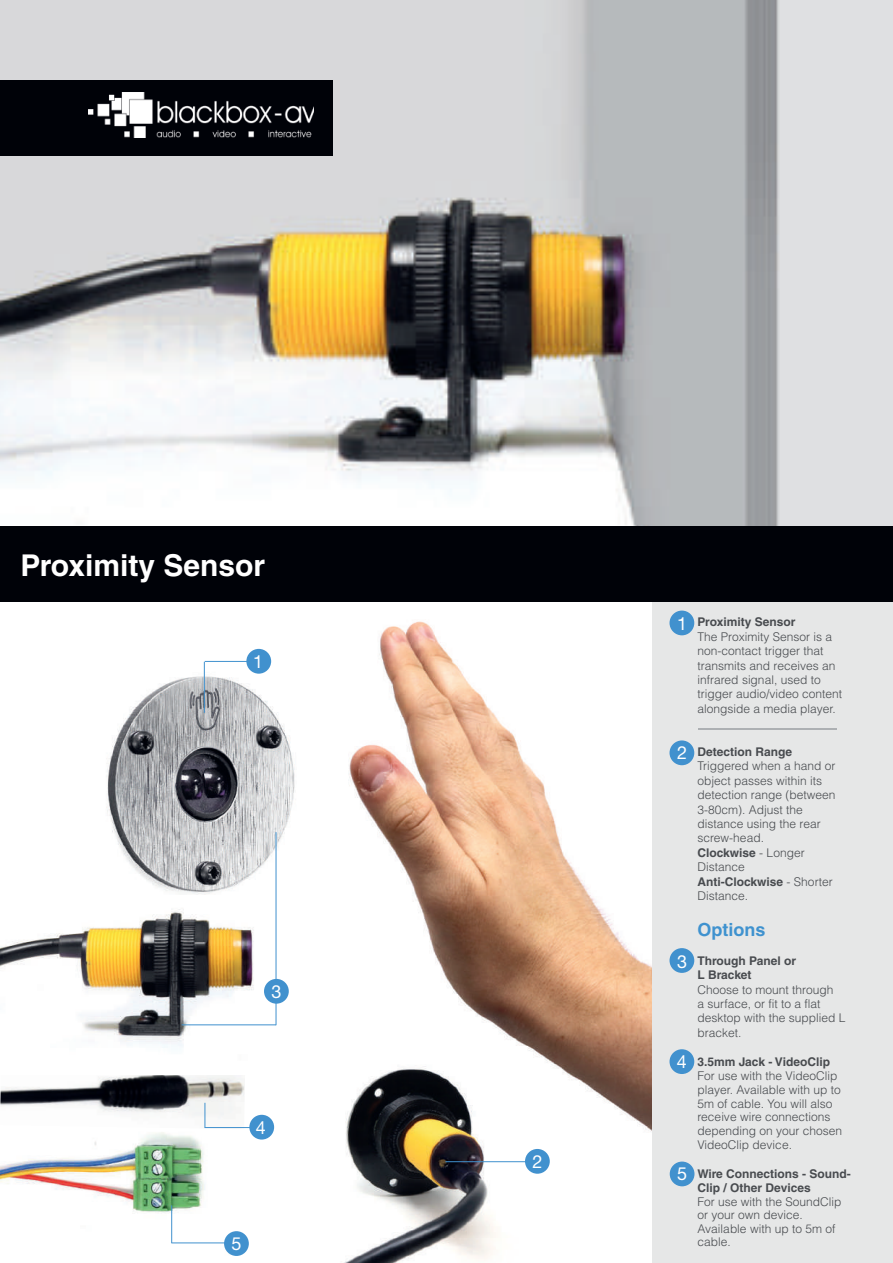
<style>
.page{position:relative;width:893px;height:1263px;background:#fff}
.page>*{position:absolute;margin:0;border:0;box-sizing:border-box;transform-origin:0 0}
.t1{font:700 30px "Helvetica LT Std";color:#fff}
.t2{font:18px "Helvetica Neue";color:#fff}
.t3{font:700 18px "Helvetica LT Std";color:#3f92cf}
.t4{font:300 12px/14.4px "Helvetica";color:#484b4f}
.t5{font:700 12px/14.4px "Helvetica LT Std";color:#484b4f}
.s1{font-family:"Helvetica";font-weight:300}
</style>
<div class="page">
<img style="left:332px;top:601px;width:321px;height:594px">
<img style="left:0;top:1132px;width:229px;height:122px">
<div style="left:653px;top:581px;width:240px;height:682px;background:#e6e7e7"></div>
<img style="left:106px;top:661px;width:189px;height:235px">
<img style="left:0;top:0;width:893px;height:526px">
<img style="left:0;top:1075px;width:245px;height:54px">
<img style="left:332px;top:1053px;width:186px;height:210px">
<img style="left:0;top:896px;width:277px;height:152px">
<div style="left:0;top:526px;width:893px;height:75px;background:#000208"></div>
<div style="left:669px;top:611px;width:25px;height:24px;background:#4191ce;border-radius:50%"></div>
<div style="left:525px;top:1149px;width:25px;height:25px;background:#4191ce;border-radius:50%"></div>
<div style="left:246px;top:649px;width:25px;height:25px;background:#4191ce;border-radius:50%"></div>
<div style="left:669px;top:740px;width:25px;height:25px;background:#4191ce;border-radius:50%"></div>
<hr style="left:205px;top:661px;width:48px;height:1px;background:#4091ce">
<div style="left:0;top:80px;width:332px;height:75px;background:#000208"></div>
<hr style="left:204px;top:662px;width:1px;height:51px;background:#4091ce">
<hr style="left:445px;top:1161px;width:88px;height:1px;background:#4091ce">
<hr style="left:182px;top:1024px;width:94px;height:1px;background:#4091ce">
<svg style="left:276px;top:1004px;width:1px;height:21px"></svg>
<svg style="left:205px;top:1103px;width:1px;height:24px"></svg>
<hr style="left:205px;top:1127px;width:52px;height:1px;background:#4091ce">
<div style="left:669px;top:948px;width:25px;height:25px;background:#4191ce;border-radius:50%"></div>
<div style="left:669px;top:1049px;width:25px;height:25px;background:#4191ce;border-radius:50%"></div>
<div style="left:264px;top:979px;width:25px;height:25px;background:#4191ce;border-radius:50%"></div>
<div style="left:249px;top:1115px;width:25px;height:24px;background:#4191ce;border-radius:50%"></div>
<div style="left:670px;top:1161px;width:24px;height:25px;background:#4191ce;border-radius:50%"></div>
<hr style="left:171px;top:1205px;width:1px;height:38px;background:#4091ce">
<hr style="left:171px;top:1242px;width:60px;height:1px;background:#4091ce">
<div style="left:224px;top:1231px;width:25px;height:25px;background:#4191ce;border-radius:50%"></div>
<hr style="left:276px;top:832px;width:1px;height:149px;background:#4091ce">
<hr style="left:698px;top:728px;width:139px;height:1px;background:#adb0b3">
<img style="left:88px;top:93px;width:226px;height:45px">
<h1 class="t1" style="left:20px;top:547px;width:246px">Proximity Sensor</h1>
<h2 class="t2" style="left:253px;top:651px;width:12px">1</h2>
<h2 class="t2" style="left:272px;top:981px;width:12px">3</h2>
<h2 class="t2" style="left:256px;top:1116px;width:12px">4</h2>
<h2 class="t2" style="left:231px;top:1233px;width:12px">5</h2>
<h2 class="t2" style="left:533px;top:1151px;width:12px">2</h2>
<h2 class="t2" style="left:677px;top:613px;width:12px">1</h2>
<h2 class="t2" style="left:677px;top:742px;width:12px">2</h2>
<h2 class="t2" style="left:677px;top:950px;width:12px">3</h2>
<h2 class="t2" style="left:677px;top:1051px;width:12px">4</h2>
<h2 class="t2" style="left:677px;top:1163px;width:12px">5</h2>
<p class="t5" style="left:697px;top:615px;width:99px">Proximity Sensor</p>
<p class="t4" style="left:697px;top:629px;width:146px">The Proximity Sensor is a non-contact trigger that transmits and receives an infrared signal, used to trigger audio/video content alongside a media player.</p>
<p class="t5" style="left:697px;top:744px;width:96px">Detection Range</p>
<p class="t4" style="left:697px;top:758px;width:140px">Triggered when a hand or object passes within its detection range (between<br>3-80cm). Adjust the distance using the rear screw-head.</p>
<p class="t5" style="left:697px;top:845px;width:109px">Clockwise <span class="s1">- Longer</span></p>
<p class="t4" style="left:697px;top:859px;width:49px">Distance</p>
<p class="t5" style="left:697px;top:874px;width:137px">Anti-Clockwise <span class="s1">- Shorter</span></p>
<p class="t4" style="left:697px;top:888px;width:52px">Distance.</p>
<h2 class="t3" style="left:697px;top:918px;width:70px">Options</h2>
<p class="t5" style="left:697px;top:953px;width:100px">Through Panel or<br>L Bracket</p>
<p class="t4" style="left:697px;top:982px;width:150px">Choose to mount through<br>a surface, or fit to a flat desktop with the supplied L bracket.</p>
<p class="t5" style="left:697px;top:1054px;width:134px">3.5mm Jack - VideoClip</p>
<p class="t4" style="left:697px;top:1068px;width:146px;line-height:13.8px">For use with the VideoClip player. Available with up to<br>5m of cable. You will also receive wire connections depending on your chosen<br>VideoClip device.</p>
<p class="t5" style="left:697px;top:1166px;width:155px">Wire Connections - Sound-<br>Clip / Other Devices</p>
<p class="t4" style="left:697px;top:1194px;width:146px;line-height:13.5px">For use with the SoundClip or your own device.<br>Available with up to 5m of cable.</p>
</div>
